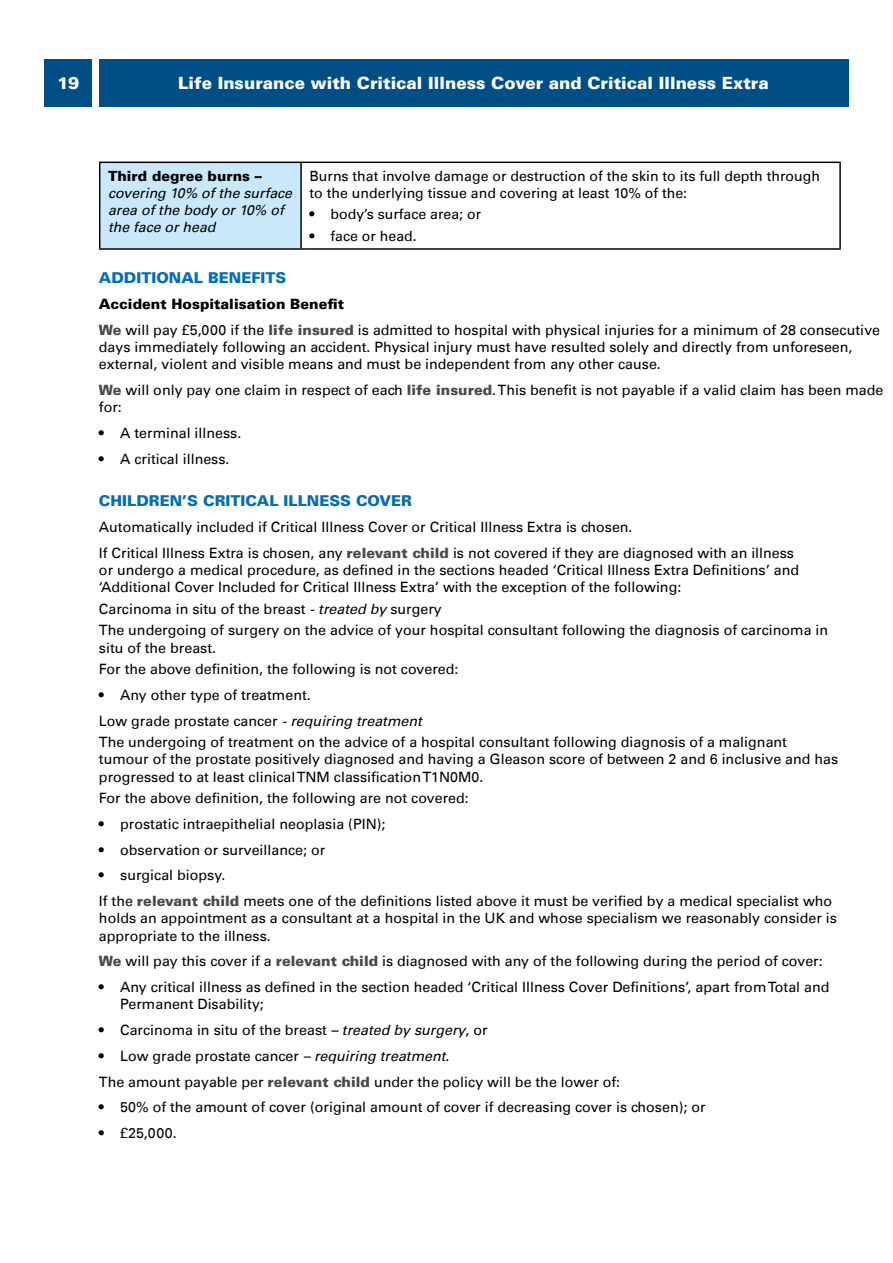
<style>
.page{position:relative;width:893px;height:1263px;background:#fff}
.page>*{position:absolute;margin:0;border:0;box-sizing:border-box;transform-origin:0 0}
.t1{font:900 16.95px "Univers LT";color:#fff}
.t2{font:900 15px "Univers LT";color:#006fb8}
.Body_text_P{font:14.25px/17.2px "Univers LT";color:#000}
.t3{font:900 14.25px "Univers LT";color:#000}
.Body_text_P-2{font:14.1px/17.1px "Univers LT";color:#000}
.Body_text_P-3{font:italic 14.1px/17.1px "Univers LT";color:#000}
.s1{font-weight:900;font-style:normal}
.s2{font-weight:900;color:#4a4a49}
.s3{font-style:italic}
</style>
<div class="page">
<div style="left:99px;top:60px;width:749px;height:47px;background:#004e86"></div>
<div style="left:45px;top:60px;width:47px;height:47px;background:#004e86"></div>
<div style="left:100px;top:162px;width:201px;height:87px;background:#c9e9fb"></div>
<hr style="left:99px;top:162px;width:202px;height:1px;background:#000">
<hr style="left:99px;top:163px;width:1px;height:85px;background:#000">
<hr style="left:301px;top:162px;width:540px;height:1px;background:#000">
<hr style="left:300px;top:163px;width:2px;height:85px;background:#000">
<hr style="left:839px;top:163px;width:2px;height:85px;background:#000">
<hr style="left:99px;top:248px;width:202px;height:2px;background:#000">
<hr style="left:301px;top:248px;width:540px;height:2px;background:#000">
<p class="t1" style="left:58px;top:73px;width:23px">19</p>
<p class="t1" style="left:178px;top:73px;width:592px">Life Insurance with Critical Illness Cover and Critical Illness Extra</p>
<p class="Body_text_P-3" style="left:108px;top:167px;width:186px"><span class="s1">Third degree burns – </span>covering 10% of the surface area of the body or 10% of the face or head</p>
<p class="Body_text_P-2" style="left:309px;top:167px;width:512px">Burns that involve damage or destruction of the skin to its full depth through to the underlying tissue and covering at least 10% of the:</p>
<p class="Body_text_P-2" style="left:309px;top:206px;width:173px">• body’s surface area; or</p>
<p class="Body_text_P-2" style="left:309px;top:227px;width:109px">• face or head.</p>
<h4 class="t2" style="left:99px;top:268px;width:189px">ADDITIONAL BENEFITS</h4>
<h5 class="t3" style="left:99px;top:295px;width:247px">Accident Hospitalisation Benefit</h5>
<p class="Body_text_P" style="left:99px;top:321px;width:783px"><span class="s2">We</span> will pay £5,000 if the <span class="s2">life insured</span> is admitted to hospital with physical injuries for a minimum of 28 consecutive days immediately following an accident. Physical injury must have resulted solely and directly from unforeseen, external, violent and visible means and must be independent from any other cause.</p>
<p class="Body_text_P" style="left:99px;top:381px;width:786px"><span class="s2">We</span> will only pay one claim in respect of each <span class="s2">life insured</span>. This benefit is not payable if a valid claim has been made for:</p>
<p class="Body_text_P" style="left:99px;top:424px;width:144px">• A terminal illness.</p>
<p class="Body_text_P" style="left:99px;top:450px;width:132px">• A critical illness.</p>
<h4 class="t2" style="left:99px;top:491px;width:314px">CHILDREN’S CRITICAL ILLNESS COVER</h4>
<p class="Body_text_P" style="left:99px;top:518px;width:535px">Automatically included if Critical Illness Cover or Critical Illness Extra is chosen.</p>
<p class="Body_text_P" style="left:99px;top:544px;width:702px">If Critical Illness Extra is chosen, any <span class="s2">relevant child</span> is not covered if they are diagnosed with an illness or undergo a medical procedure, as defined in the sections headed ‘Critical Illness Extra Definitions’ and ‘Additional Cover Included for Critical Illness Extra’ with the exception of the following:</p>
<p class="Body_text_P" style="left:99px;top:600px;width:344px">Carcinoma in situ of the breast <span class="s3">- treated by</span> surgery</p>
<p class="Body_text_P" style="left:99px;top:622px;width:731px">The undergoing of surgery on the advice of your hospital consultant following the diagnosis of carcinoma in situ of the breast.</p>
<p class="Body_text_P" style="left:99px;top:660px;width:361px">For the above definition, the following is not covered:</p>
<p class="Body_text_P" style="left:99px;top:686px;width:213px">• Any other type of treatment.</p>
<p class="Body_text_P" style="left:99px;top:712px;width:324px">Low grade prostate cancer <span class="s3">- requiring treatment</span></p>
<p class="Body_text_P" style="left:99px;top:733px;width:741px">The undergoing of treatment on the advice of a hospital consultant following diagnosis of a malignant tumour of the prostate positively diagnosed and having a Gleason score of between 2 and 6 inclusive and has progressed to at least clinical TNM classification T1N0M0.</p>
<p class="Body_text_P" style="left:99px;top:789px;width:371px">For the above definition, the following are not covered:</p>
<p class="Body_text_P" style="left:99px;top:815px;width:288px">• prostatic intraepithelial neoplasia (PIN);</p>
<p class="Body_text_P" style="left:99px;top:841px;width:228px">• observation or surveillance; or</p>
<p class="Body_text_P" style="left:99px;top:867px;width:128px">• surgical biopsy.</p>
<p class="Body_text_P" style="left:99px;top:892px;width:739px">If the <span class="s2">relevant child</span> meets one of the definitions listed above it must be verified by a medical specialist who holds an appointment as a consultant at a hospital in the UK and whose specialism we reasonably consider is appropriate to the illness.</p>
<p class="Body_text_P" style="left:99px;top:953px;width:725px"><span class="s2">We</span> will pay this cover if a <span class="s2">relevant child</span> is diagnosed with any of the following during the period of cover:</p>
<p class="Body_text_P" style="left:120px;top:978px;width:711px;text-indent:-21px">• Any critical illness as defined in the section headed ‘Critical Illness Cover Definitions’, apart from Total and<br>Permanent Disability;</p>
<p class="Body_text_P" style="left:99px;top:1021px;width:390px">• Carcinoma in situ of the breast <span class="s3">– treated by surgery</span>, or</p>
<p class="Body_text_P" style="left:99px;top:1047px;width:352px">• Low grade prostate cancer <span class="s3">– requiring treatment</span>.</p>
<p class="Body_text_P" style="left:99px;top:1073px;width:523px">The amount payable per <span class="s2">relevant child</span> under the policy will be the lower of:</p>
<p class="Body_text_P" style="left:99px;top:1099px;width:608px">• 50% of the amount of cover (original amount of cover if decreasing cover is chosen); or</p>
<p class="Body_text_P" style="left:99px;top:1124px;width:79px">• £25,000.</p>
</div>
